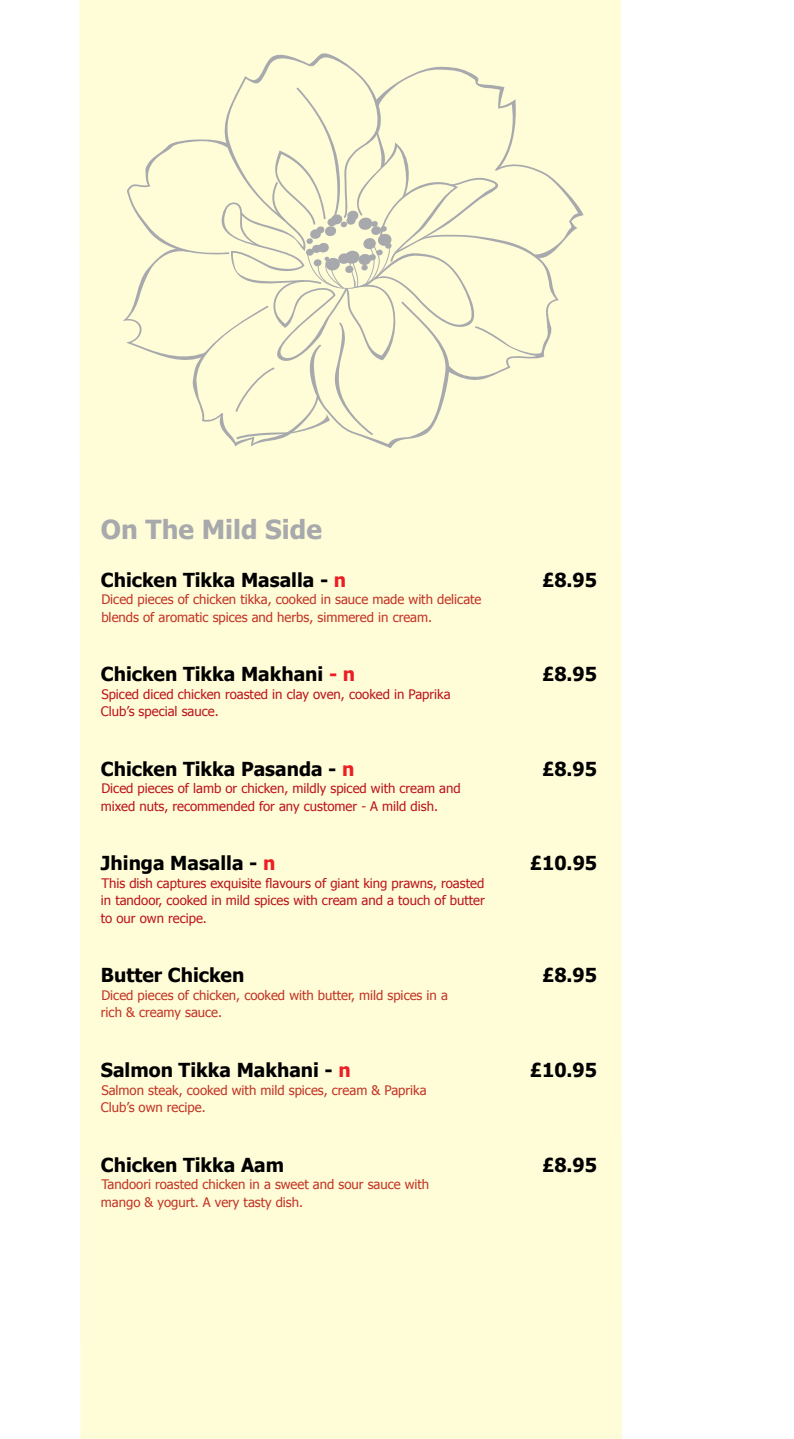
<style>
.page{position:relative;width:794px;height:1439px;background:#fff}
.page>*{position:absolute;margin:0;border:0;box-sizing:border-box;transform-origin:0 0}
.t1{font:700 26.25px "Tahoma";color:#a7a9ac}
.t2{font:700 19.25px "Tahoma";color:#000}
.t3{font:13.12px/17.5px "Tahoma";color:#c23425}
.t4{font:13.12px/17.5px "Tahoma";color:#bc141a}
.s1{color:#ed1d24}
</style>
<div class="page">
<div style="left:79px;top:0;width:543px;height:1439px;background:#fffcd8"></div>
<svg style="left:123px;top:51px;width:460px;height:397px;background:#f8f6d4"></svg>
<h1 class="t1" style="left:101px;top:511px;width:222px">On The Mild Side</h1>
<h2 class="t2" style="left:101px;top:566px;width:247px">Chicken Tikka Masalla - <span class="s1">n</span></h2>
<h2 class="t2" style="left:542px;top:566px;width:57px">£8.95</h2>
<p class="t3" style="left:101px;top:590px;width:382px">Diced pieces of chicken tikka, cooked in sauce made with delicate blends of aromatic spices and herbs, simmered in cream.</p>
<h2 class="t2" style="left:101px;top:661px;width:256px">Chicken Tikka Makhani <span class="s1">- n</span></h2>
<h2 class="t2" style="left:542px;top:661px;width:57px">£8.95</h2>
<p class="t4" style="left:101px;top:685px;width:351px">Spiced diced chicken roasted in clay oven, cooked in Paprika<br>Club’s special sauce.</p>
<h2 class="t2" style="left:101px;top:755px;width:255px">Chicken Tikka Pasanda - <span class="s1">n</span></h2>
<h2 class="t2" style="left:542px;top:755px;width:57px">£8.95</h2>
<p class="t4" style="left:101px;top:779px;width:361px">Diced pieces of lamb or chicken, mildly spiced with cream and mixed nuts, recommended for any customer - A mild dish.</p>
<h2 class="t2" style="left:101px;top:850px;width:176px">Jhinga Masalla - <span class="s1">n</span></h2>
<h2 class="t2" style="left:530px;top:850px;width:69px">£10.95</h2>
<p class="t4" style="left:101px;top:874px;width:385px;text-align:justify">This dish captures exquisite flavours of giant king prawns, roasted in tandoor, cooked in mild spices with cream and a touch of butter to our own recipe.</p>
<h2 class="t2" style="left:101px;top:962px;width:145px">Butter Chicken</h2>
<h2 class="t2" style="left:542px;top:962px;width:57px">£8.95</h2>
<p class="t3" style="left:101px;top:986px;width:348px">Diced pieces of chicken, cooked with butter, mild spices in a rich &amp; creamy sauce.</p>
<h2 class="t2" style="left:101px;top:1056px;width:251px">Salmon Tikka Makhani - <span class="s1">n</span></h2>
<h2 class="t2" style="left:530px;top:1056px;width:69px">£10.95</h2>
<p class="t3" style="left:101px;top:1080px;width:327px">Salmon steak, cooked with mild spices, cream &amp; Paprika<br>Club’s own recipe.</p>
<h2 class="t2" style="left:101px;top:1151px;width:185px">Chicken Tikka Aam</h2>
<h2 class="t2" style="left:542px;top:1151px;width:57px">£8.95</h2>
<p class="t3" style="left:101px;top:1175px;width:330px">Tandoori roasted chicken in a sweet and sour sauce with mango &amp; yogurt. A very tasty dish.</p>
</div>
